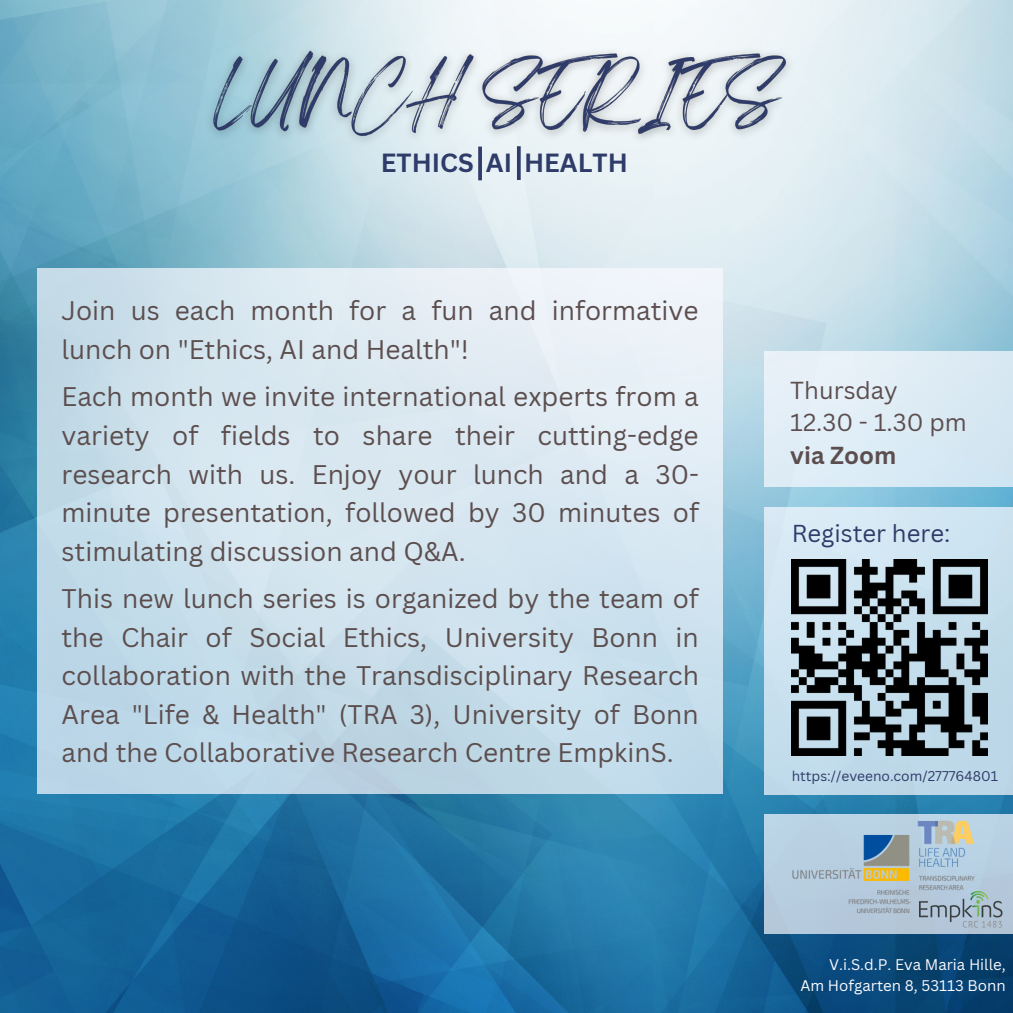
<style>
.page{position:relative;width:1013px;height:1013px;background:#fff}
.page>*{position:absolute;margin:0;border:0;box-sizing:border-box;transform-origin:0 0}
.t1{font:26.25px/38.5px "Canva Sans";color:#5c4e4e;text-align:justify}
.t2{font:700 25.62px "Canva Sans";color:#2f3b69}
.t3{font:23.88px/32.8px "Canva Sans";color:#5c4e4e}
.t4{font:23.88px "Canva Sans";color:#2f3b69}
.t5{font:700 23.88px "Canva Sans";color:#5c4e4e}
.t6{font:15px/20.6px "Canva Sans";color:#fafaff;text-align:right}
.t7{font:13.75px "Canva Sans";color:#2f3b69}
</style>
<div class="page">
<img style="left:0;top:0;width:1012px;height:1012px">
<svg style="left:38px;top:269px;width:685px;height:525px;background:#d0e2ed"></svg>
<img style="left:198px;top:26px;width:602px;height:156px">
<hr style="left:517px;top:146px;width:3px;height:34px;background:#2f3b69">
<svg style="left:478px;top:147px;width:4px;height:33px"></svg>
<div style="left:764px;top:814px;width:248px;height:119px;background:#b8d0e1"></div>
<img style="left:792px;top:835px;width:122px;height:84px">
<div style="left:764px;top:507px;width:248px;height:287px;background:linear-gradient(to bottom,#d6e9f5,#b8d4e4)"></div>
<img style="left:791px;top:559px;width:196px;height:196px">
<div style="left:764px;top:351px;width:248px;height:136px;background:#deecf5"></div>
<img style="left:917px;top:820px;width:58px;height:71px">
<img style="left:919px;top:891px;width:83px;height:38px">
<p class="t2" style="left:381px;top:144px;width:248px">ETHICS AI HEALTH</p>
<p class="t1" style="left:62px;top:291px;width:638px">Join us each month for a fun and informative lunch on "Ethics, AI and Health"!</p>
<p class="t1" style="left:62px;top:377px;width:639px">Each month we invite international experts from a variety of fields to share their cutting-edge research with us. Enjoy your lunch and a 30- minute presentation, followed by 30 minutes of stimulating discussion and Q&amp;A.</p>
<p class="t1" style="left:62px;top:578px;width:639px">This new lunch series is organized by the team of the Chair of Social Ethics, University Bonn in collaboration with the Transdisciplinary Research Area "Life &amp; Health" (TRA 3), University of Bonn and the Collaborative Research Centre EmpkinS.</p>
<p class="t3" style="left:790px;top:373px;width:178px">Thursday<br>12.30 - 1.30 pm</p>
<p class="t5" style="left:790px;top:438px;width:108px">via Zoom</p>
<p class="t4" style="left:791px;top:517px;width:160px">Register here:</p>
<p class="t7" style="left:791px;top:766px;width:208px">https://eveeno.com/277764801</p>
<p class="t6" style="left:800px;top:954px;width:207px">V.i.S.d.P. Eva Maria Hille,<br>Am Hofgarten 8, 53113 Bonn</p>
</div>
